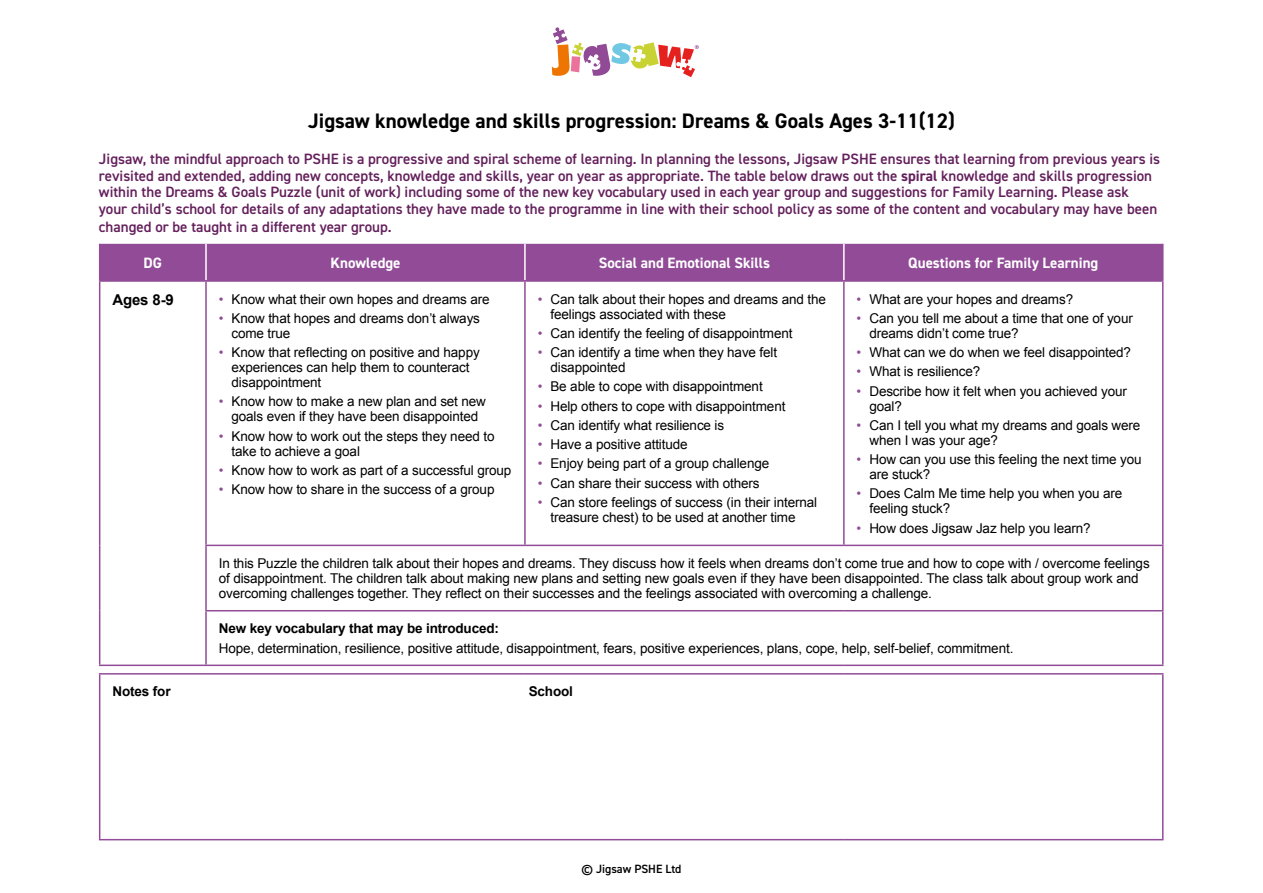
<style>
.page{position:relative;width:1263px;height:893px;background:#fff}
.page>*{position:absolute;margin:0;border:0;box-sizing:border-box;transform-origin:0 0}
.t1{font:700 21px "DIN2014";color:#000}
.t2{font:600 15px/16.5px "DIN2014";color:#631f5b}
.t3{font:700 15px "DIN2014";color:#fff}
.t4{font:700 15px "Arial";color:#000}
.t5{font:13.5px/15px "Arial";letter-spacing:-.01em;color:#000}
.t6{font:700 13.5px "Arial";letter-spacing:-.01em;color:#000}
.t7{font:600 12px "DIN2014";color:#000}
.s1{font-weight:700}
.s2{color:#914b97}
</style>
<div class="page">
<svg style="left:552px;top:27px;width:147px;height:50px"></svg>
<div style="left:100px;top:244px;width:1062px;height:36px;background:#914b97"></div>
<hr style="left:205px;top:244px;width:2px;height:36px;background:#fff">
<hr style="left:524px;top:244px;width:2px;height:36px;background:#fff">
<hr style="left:843px;top:244px;width:2px;height:36px;background:#fff">
<hr style="left:99px;top:244px;width:1px;height:36px;background:#914b97">
<hr style="left:1162px;top:244px;width:1px;height:36px;background:#914b97">
<hr style="left:99px;top:282px;width:1px;height:263px;background:#914b97">
<hr style="left:99px;top:545px;width:1px;height:66px;background:#914b97">
<hr style="left:99px;top:611px;width:1px;height:54px;background:#914b97">
<hr style="left:99px;top:280px;width:107px;height:2px;background:#914b97">
<hr style="left:205px;top:282px;width:2px;height:263px;background:#914b97">
<hr style="left:206px;top:280px;width:319px;height:2px;background:#914b97">
<hr style="left:524px;top:282px;width:2px;height:263px;background:#914b97">
<hr style="left:525px;top:280px;width:319px;height:2px;background:#914b97">
<hr style="left:843px;top:282px;width:2px;height:263px;background:#914b97">
<hr style="left:844px;top:280px;width:319px;height:2px;background:#914b97">
<hr style="left:1162px;top:282px;width:1px;height:263px;background:#914b97">
<hr style="left:205px;top:546px;width:2px;height:64px;background:#914b97">
<hr style="left:205px;top:545px;width:320px;height:1px;background:#914b97">
<hr style="left:525px;top:545px;width:319px;height:1px;background:#914b97">
<hr style="left:844px;top:545px;width:319px;height:1px;background:#914b97">
<hr style="left:1162px;top:546px;width:1px;height:64px;background:#914b97">
<hr style="left:99px;top:675px;width:1px;height:164px;background:#914b97">
<hr style="left:99px;top:665px;width:107px;height:1px;background:#914b97">
<hr style="left:99px;top:673px;width:107px;height:2px;background:#914b97">
<hr style="left:206px;top:673px;width:319px;height:2px;background:#914b97">
<hr style="left:525px;top:673px;width:319px;height:2px;background:#914b97">
<hr style="left:844px;top:673px;width:319px;height:2px;background:#914b97">
<hr style="left:99px;top:839px;width:107px;height:1px;background:#914b97">
<hr style="left:206px;top:839px;width:319px;height:1px;background:#914b97">
<hr style="left:525px;top:839px;width:319px;height:1px;background:#914b97">
<hr style="left:844px;top:839px;width:319px;height:1px;background:#914b97">
<hr style="left:205px;top:611px;width:2px;height:54px;background:#914b97">
<hr style="left:205px;top:610px;width:320px;height:1px;background:#914b97">
<hr style="left:525px;top:610px;width:319px;height:1px;background:#914b97">
<hr style="left:844px;top:610px;width:319px;height:1px;background:#914b97">
<hr style="left:206px;top:665px;width:319px;height:1px;background:#914b97">
<hr style="left:525px;top:665px;width:319px;height:1px;background:#914b97">
<hr style="left:844px;top:665px;width:319px;height:1px;background:#914b97">
<hr style="left:1162px;top:611px;width:1px;height:54px;background:#914b97">
<hr style="left:1162px;top:675px;width:1px;height:164px;background:#914b97">
<h1 class="t1" style="left:308px;top:107px;width:648px">Jigsaw knowledge and skills progression: Dreams &amp; Goals Ages 3-11(12)</h1>
<p class="t2" style="left:99px;top:150px;width:1063px">Jigsaw, the mindful approach to PSHE is a progressive and spiral scheme of learning. In planning the lessons, Jigsaw PSHE ensures that learning from previous years is revisited and extended, adding new concepts, knowledge and skills, year on year as appropriate. The table below draws out the <span class="s1">spiral</span> knowledge and skills progression within the Dreams &amp; Goals Puzzle (unit of work) including some of the new key vocabulary used in each year group and suggestions for Family Learning. Please ask your child’s school for details of any adaptations they have made to the programme in line with their school policy as some of the content and vocabulary may have been</p>
<p class="t2" style="left:99px;top:218px;width:294px">changed or be taught in a different year group.</p>
<p class="t3" style="left:144px;top:253px;width:20px">DG</p>
<p class="t3" style="left:330px;top:253px;width:72px">Knowledge</p>
<p class="t3" style="left:599px;top:253px;width:173px">Social and Emotional Skills</p>
<p class="t3" style="left:908px;top:253px;width:192px">Questions for Family Learning</p>
<p class="t4" style="left:112px;top:290px;width:63px">Ages 8-9</p>
<p class="t5" style="left:219px;top:291px;width:272px"><span class="s2">•</span> Know what their own hopes and dreams are</p>
<p class="t5" style="left:231px;top:311px;width:250px;text-indent:-13px"><span class="s2">•</span> Know that hopes and dreams don’t always come true</p>
<p class="t5" style="left:231px;top:345px;width:250px;text-indent:-13px"><span class="s2">•</span> Know that reflecting on positive and happy experiences can help them to counteract disappointment</p>
<p class="t5" style="left:219px;top:394px;width:269px;text-align:center"><span class="s2">•</span> Know how to make a new plan and set new goals even if they have been disappointed</p>
<p class="t5" style="left:231px;top:428px;width:264px;text-indent:-13px"><span class="s2">•</span> Know how to work out the steps they need to take to achieve a goal</p>
<p class="t5" style="left:219px;top:463px;width:294px"><span class="s2">•</span> Know how to work as part of a successful group</p>
<p class="t5" style="left:219px;top:482px;width:277px"><span class="s2">•</span> Know how to share in the success of a group</p>
<p class="t5" style="left:550px;top:291px;width:277px;text-indent:-13px"><span class="s2">•</span> Can talk about their hopes and dreams and the feelings associated with these</p>
<p class="t5" style="left:538px;top:326px;width:256px"><span class="s2">•</span> Can identify the feeling of disappointment</p>
<p class="t5" style="left:550px;top:345px;width:228px;text-indent:-13px"><span class="s2">•</span> Can identify a time when they have felt disappointed</p>
<p class="t5" style="left:538px;top:379px;width:227px"><span class="s2">•</span> Be able to cope with disappointment</p>
<p class="t5" style="left:538px;top:398px;width:249px"><span class="s2">•</span> Help others to cope with disappointment</p>
<p class="t5" style="left:538px;top:418px;width:188px"><span class="s2">•</span> Can identify what resilience is</p>
<p class="t5" style="left:538px;top:437px;width:151px"><span class="s2">•</span> Have a positive attitude</p>
<p class="t5" style="left:538px;top:456px;width:233px"><span class="s2">•</span> Enjoy being part of a group challenge</p>
<p class="t5" style="left:538px;top:475px;width:223px"><span class="s2">•</span> Can share their success with others</p>
<p class="t5" style="left:550px;top:495px;width:268px;text-indent:-13px"><span class="s2">•</span> Can store feelings of success (in their internal treasure chest) to be used at another time</p>
<p class="t5" style="left:857px;top:291px;width:218px"><span class="s2">•</span> What are your hopes and dreams?</p>
<p class="t5" style="left:869px;top:311px;width:265px;text-indent:-13px"><span class="s2">•</span> Can you tell me about a time that one of your dreams didn’t come true?</p>
<p class="t5" style="left:857px;top:345px;width:276px"><span class="s2">•</span> What can we do when we feel disappointed?</p>
<p class="t5" style="left:857px;top:364px;width:125px"><span class="s2">•</span> What is resilience?</p>
<p class="t5" style="left:869px;top:383px;width:259px;text-indent:-13px"><span class="s2">•</span> Describe how it felt when you achieved your goal?</p>
<p class="t5" style="left:869px;top:418px;width:273px;text-indent:-13px"><span class="s2">•</span> Can I tell you what my dreams and goals were when I was your age?</p>
<p class="t5" style="left:869px;top:452px;width:274px;text-indent:-13px"><span class="s2">•</span> How can you use this feeling the next time you are stuck?</p>
<p class="t5" style="left:869px;top:486px;width:254px;text-indent:-13px"><span class="s2">•</span> Does Calm Me time help you when you are feeling stuck?</p>
<p class="t5" style="left:857px;top:520px;width:236px"><span class="s2">•</span> How does Jigsaw Jaz help you learn?</p>
<p class="t5" style="left:219px;top:556px;width:932px">In this Puzzle the children talk about their hopes and dreams. They discuss how it feels when dreams don’t come true and how to cope with / overcome feelings of disappointment. The children talk about making new plans and setting new goals even if they have been disappointed. The class talk about group work and overcoming challenges together. They reflect on their successes and the feelings associated with overcoming a challenge.</p>
<p class="t6" style="left:219px;top:620px;width:282px">New key vocabulary that may be introduced:</p>
<p class="t5" style="left:219px;top:640px;width:796px">Hope, determination, resilience, positive attitude, disappointment, fears, positive experiences, plans, cope, help, self-belief, commitment.</p>
<p class="t6" style="left:112px;top:683px;width:60px">Notes for</p>
<p class="t6" style="left:529px;top:683px;width:46px">School</p>
<p class="t7" style="left:581px;top:861px;width:102px">© Jigsaw PSHE Ltd</p>
</div>
